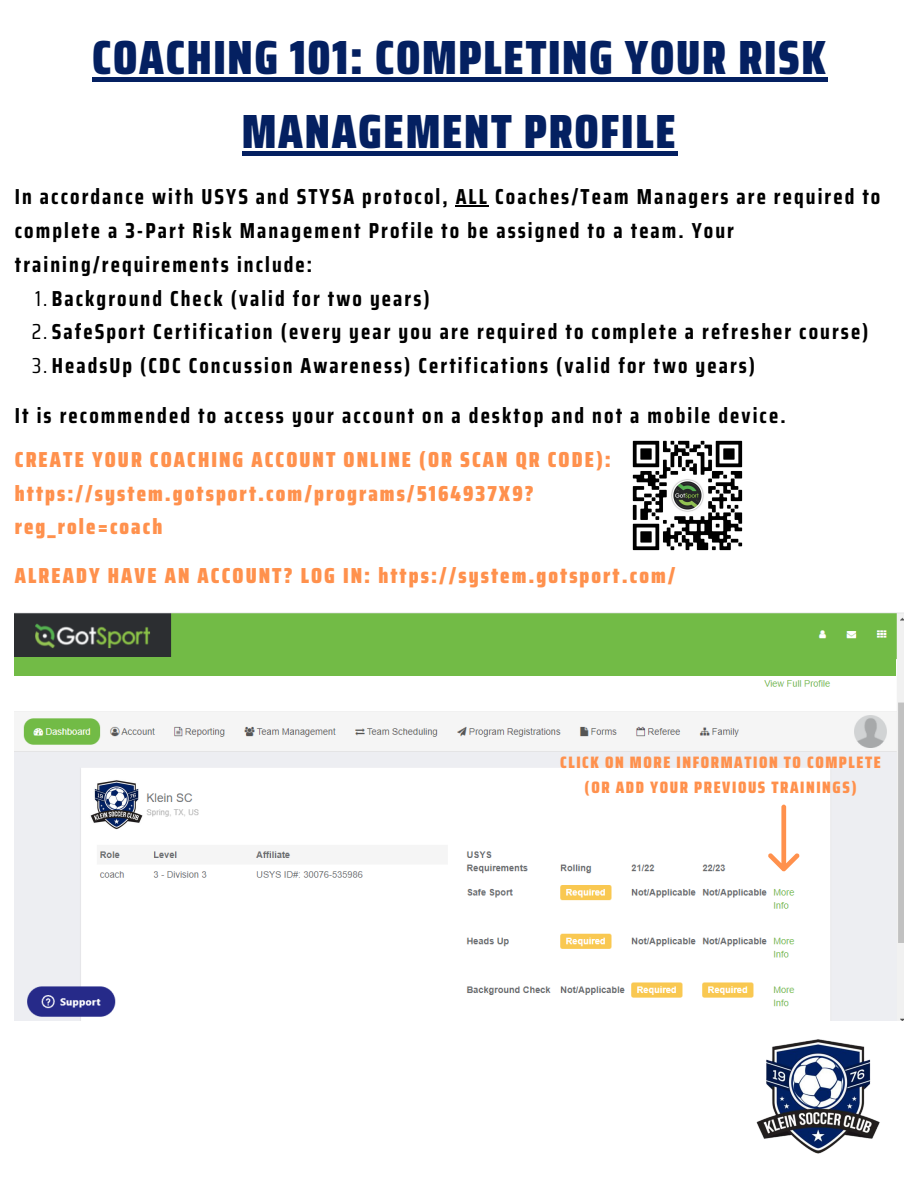
<style>
.page{position:relative;width:918px;height:1188px;background:#fff}
.page>*{position:absolute;margin:0;border:0;box-sizing:border-box;transform-origin:0 0}
.t1{font:900 48px/74.2px "Saira Condensed";letter-spacing:.035em;color:#042061;text-align:center}
.t2{font:700 21.75px/33.8px "Saira Condensed";letter-spacing:.095em;color:#000}
.t3{font:900 21.75px/33.8px "Saira Condensed";letter-spacing:.095em;color:#ff914d}
.t4{font:900 16.5px "Saira Condensed";letter-spacing:.095em;color:#ff914d}
.s1{font-weight:400}
</style>
<div class="page">
<img style="left:15px;top:657px;width:889px;height:363px">
<div style="left:15px;top:657px;width:881px;height:19px;background:#72bb46"></div>
<img style="left:15px;top:612px;width:889px;height:45px">
<svg style="left:768px;top:805px;width:32px;height:67px"></svg>
<img style="left:89px;top:780px;width:54px;height:49px">
<img style="left:632px;top:440px;width:111px;height:111px">
<div style="left:92px;top:77px;width:736px;height:5px;background:#042061"></div>
<div style="left:242px;top:151px;width:436px;height:5px;background:#042061"></div>
<hr style="left:456px;top:206px;width:33px;height:1px;background:#000">
<img style="left:756px;top:1039px;width:124px;height:115px">
<div style="left:16px;top:662px;width:879px;height:8px;background:#72bb46"></div>
<h2 class="t1" style="left:92px;top:20px;width:735px">COACHING 101: COMPLETING YOUR RISK<br>MANAGEMENT PROFILE</h2>
<p class="t2" style="left:15px;top:180px;width:867px">In accordance with USYS and STYSA protocol, ALL Coaches/Team Managers are required to complete a 3-Part Risk Management Profile to be assigned to a team. Your training/requirements include:</p>
<h2 class="t2" style="left:35px;top:281px;width:396px"><span class="s1">1.</span>Background Check (valid for two years)</h2>
<h2 class="t2" style="left:32px;top:315px;width:838px"><span class="s1">2.</span>SafeSport Certification (every year you are required to complete a refresher course)</h2>
<p class="t2" style="left:32px;top:349px;width:725px"><span class="s1">3.</span>HeadsUp (CDC Concussion Awareness) Certifications (valid for two years)</p>
<p class="t2" style="left:15px;top:399px;width:772px">It is recommended to access your account on a desktop and not a mobile device.</p>
<p class="t3" style="left:15px;top:442px;width:598px">CREATE YOUR COACHING ACCOUNT ONLINE (OR SCAN QR CODE): https://system.gotsport.com/programs/5164937X9? reg_role=coach</p>
<p class="t3" style="left:15px;top:558px;width:662px">ALREADY HAVE AN ACCOUNT? LOG IN: https://system.gotsport.com/</p>
<p class="t4" style="left:560px;top:749px;width:322px">CLICK ON MORE INFORMATION TO COMPLETE</p>
<p class="t4" style="left:585px;top:774px;width:273px">(OR ADD YOUR PREVIOUS TRAININGS)</p>
</div>
